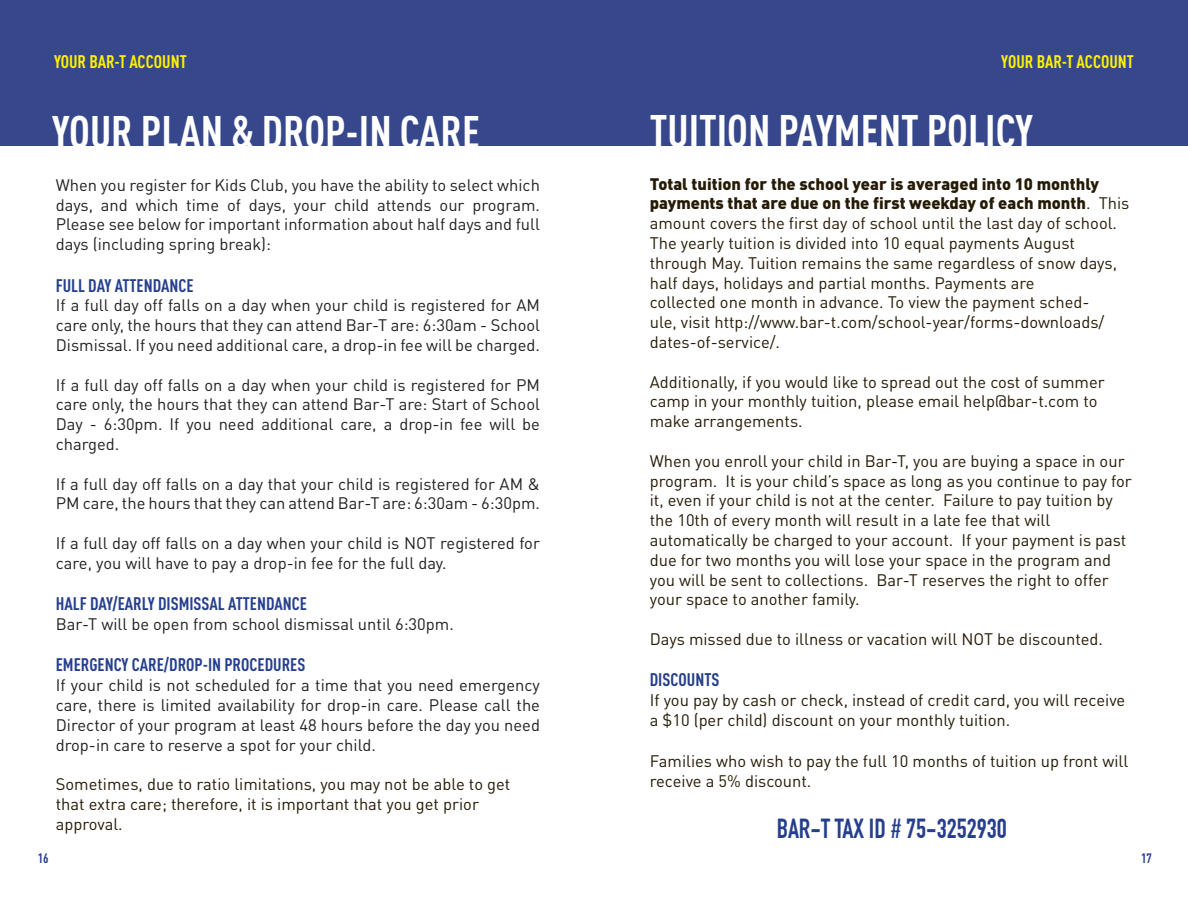
<style>
.page{position:relative;width:1188px;height:918px;background:#fff}
.page>*{position:absolute;margin:0;border:0;box-sizing:border-box;transform-origin:0 0}
.t1{font:700 condensed 45px "DINOT";color:#fff}
.t2{font:700 27px "DIN Condensed";color:#253f8e}
.t3{font:700 condensed 18px "DINOT";color:#253f8e}
.t4{font:700 condensed 18px "DINOT";color:#fff101}
.t5{font:700 condensed 18px "DINOT";color:#253d86}
.t6{font:16.5px/19.8px "DINOT";color:#251a05}
.t7{font:16.5px/19.8px "DINOT";color:#231f20;text-align:justify}
.t8{font:700 condensed 13.5px "DINOT";color:#253f8e}
.s1{font-weight:900}
</style>
<div class="page">
<div style="left:0;top:0;width:1188px;height:146px;background:#36478c"></div>
<p class="t4" style="left:54px;top:50px;width:134px">YOUR BAR-T ACCOUNT</p>
<p class="t4" style="left:1001px;top:50px;width:134px">YOUR BAR-T ACCOUNT</p>
<h1 class="t1" style="left:52px;top:104px;width:429px">YOUR PLAN &amp; DROP-IN CARE</h1>
<p class="t7" style="left:56px;top:175px;width:486px">When you register for Kids Club, you have the ability to select which days, and which time of days, your child attends our program.<br>Please see below for important information about half days and full days (including spring break):</p>
<p class="t3" style="left:56px;top:274px;width:139px">FULL DAY ATTENDANCE</p>
<p class="t7" style="left:56px;top:295px;width:486px">If a full day off falls on a day when your child is registered for AM care only, the hours that they can attend Bar-T are: 6:30am - School Dismissal. If you need additional care, a drop-in fee will be charged.</p>
<p class="t7" style="left:56px;top:374px;width:486px">If a full day off falls on a day when your child is registered for PM care only, the hours that they can attend Bar-T are: Start of School Day - 6:30pm. If you need additional care, a drop-in fee will be charged.</p>
<p class="t7" style="left:56px;top:473px;width:486px">If a full day off falls on a day that your child is registered for AM &amp;<br>PM care, the hours that they can attend Bar-T are: 6:30am - 6:30pm.</p>
<p class="t7" style="left:56px;top:533px;width:486px">If a full day off falls on a day when your child is NOT registered for care, you will have to pay a drop-in fee for the full day.</p>
<p class="t3" style="left:56px;top:593px;width:253px">HALF DAY/EARLY DISMISSAL ATTENDANCE</p>
<p class="t7" style="left:56px;top:614px;width:400px">Bar-T will be open from school dismissal until 6:30pm.</p>
<p class="t3" style="left:56px;top:654px;width:251px">EMERGENCY CARE/DROP-IN PROCEDURES</p>
<p class="t7" style="left:56px;top:675px;width:486px">If your child is not scheduled for a time that you need emergency care, there is limited availability for drop-in care. Please call the Director of your program at least 48 hours before the day you need drop-in care to reserve a spot for your child.</p>
<p class="t6" style="left:56px;top:774px;width:456px">Sometimes, due to ratio limitations, you may not be able to get that extra care; therefore, it is important that you get prior approval.</p>
<h1 class="t1" style="left:650px;top:104px;width:385px">TUITION PAYMENT POLICY</h1>
<p class="t6" style="left:650px;top:173px;width:481px"><span class="s1">Total tuition for the school year is averaged into 10 monthly payments that are due on the first weekday of each month</span>. This amount covers the first day of school until the last day of school.<br>The yearly tuition is divided into 10 equal payments August through May. Tuition remains the same regardless of snow days, half days, holidays and partial months. Payments are<br>collected one month in advance. To view the payment sched-<br>ule, visit http://www.bar-t.com/school-year/forms-downloads/ dates-of-service/.</p>
<p class="t6" style="left:650px;top:371px;width:456px">Additionally, if you would like to spread out the cost of summer camp in your monthly tuition, please email help@bar-t.com to make arrangements.</p>
<p class="t6" style="left:650px;top:451px;width:484px">When you enroll your child in Bar-T, you are buying a space in our program. It is your child’s space as long as you continue to pay for it, even if your child is not at the center. Failure to pay tuition by the 10th of every month will result in a late fee that will automatically be charged to your account. If your payment is past due for two months you will lose your space in the program and you will be sent to collections. Bar-T reserves the right to offer your space to another family.</p>
<p class="t6" style="left:650px;top:629px;width:455px">Days missed due to illness or vacation will NOT be discounted.</p>
<p class="t5" style="left:650px;top:669px;width:71px">DISCOUNTS</p>
<p class="t6" style="left:650px;top:690px;width:477px">If you pay by cash or check, instead of credit card, you will receive a $10 (per child) discount on your monthly tuition.</p>
<p class="t6" style="left:650px;top:751px;width:480px">Families who wish to pay the full 10 months of tuition up front will receive a 5% discount.</p>
<h2 class="t2" style="left:777px;top:812px;width:232px">BAR-T TAX ID # 75-3252930</h2>
<p class="t8" style="left:38px;top:850px;width:12px">16</p>
<p class="t8" style="left:1141px;top:850px;width:12px">17</p>
</div>
